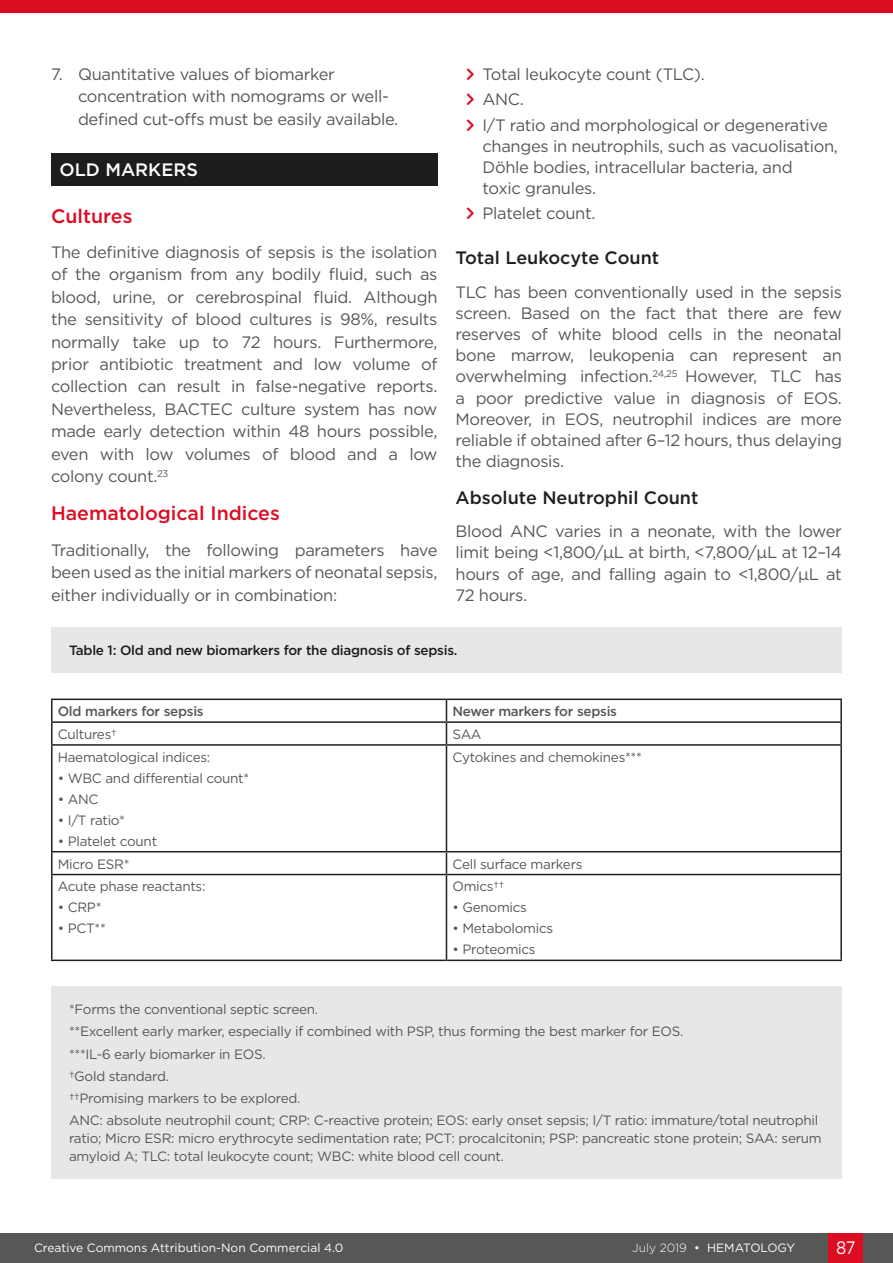
<style>
.page{position:relative;width:893px;height:1263px;background:#fff}
.page>*{position:absolute;margin:0;border:0;box-sizing:border-box;transform-origin:0 0}
.H2__Heading_2{font:500 19.5px "Gotham";color:#dc0c23}
.H3__Heading_3{font:500 18px "Gotham";color:#231f20}
.H1__Heading_1{font:500 18px "Gotham";color:#fff}
.t1{font:18px "Gotham";color:#fff;scale:.9 1}
.Body_Text{font:16.5px/22.5px "Gotham";letter-spacing:-.02em;color:#575756;text-align:justify}
.Figure_Table_Box_Des{font:13.5px/18px "Gotham";letter-spacing:-.02em;color:#575756}
.Body_Text-2{font:13.5px "Gotham";letter-spacing:-.02em;color:#575756}
.t2{font:500 13.5px "Gotham";letter-spacing:-.02em;color:#1d1d1d}
.Body_Text-3{font:500 13.5px "Gotham";letter-spacing:-.02em;color:#575756}
.t3{font:12px "Gotham";color:#fff}
.s1{font-family:"Quicksand";font-weight:700;color:#dc0c23}
.s2{font-weight:300}
</style>
<div class="page">
<div style="left:0;top:1233px;width:893px;height:30px;background:#575756"></div>
<div style="left:829px;top:1233px;width:34px;height:30px;background:#dc0c23"></div>
<div style="left:51px;top:153px;width:386px;height:33px;background:#1d1d1d"></div>
<div style="left:0;top:0;width:893px;height:13px;background:#dc0c23"></div>
<div style="left:51px;top:628px;width:791px;height:45px;background:#e6e7e9"></div>
<hr style="left:51px;top:698px;width:395px;height:2px;background:#231f20">
<hr style="left:51px;top:700px;width:2px;height:21px;background:#231f20">
<hr style="left:446px;top:698px;width:396px;height:2px;background:#231f20">
<hr style="left:840px;top:700px;width:2px;height:21px;background:#231f20">
<hr style="left:51px;top:721px;width:395px;height:2px;background:#231f20">
<hr style="left:51px;top:723px;width:2px;height:21px;background:#231f20">
<hr style="left:446px;top:721px;width:396px;height:2px;background:#231f20">
<svg style="left:446px;top:700px;width:1px;height:44px"></svg>
<hr style="left:840px;top:723px;width:2px;height:21px;background:#231f20">
<hr style="left:51px;top:744px;width:395px;height:2px;background:#231f20">
<hr style="left:51px;top:746px;width:2px;height:105px;background:#231f20">
<hr style="left:446px;top:744px;width:396px;height:2px;background:#231f20">
<hr style="left:446px;top:746px;width:1px;height:105px;background:#231f20">
<hr style="left:840px;top:746px;width:2px;height:105px;background:#231f20">
<hr style="left:51px;top:851px;width:395px;height:1px;background:#231f20">
<hr style="left:51px;top:852px;width:2px;height:22px;background:#231f20">
<hr style="left:446px;top:851px;width:396px;height:1px;background:#231f20">
<svg style="left:446px;top:852px;width:1px;height:22px"></svg>
<hr style="left:840px;top:852px;width:2px;height:22px;background:#231f20">
<hr style="left:51px;top:874px;width:395px;height:1px;background:#231f20">
<hr style="left:51px;top:875px;width:2px;height:84px;background:#231f20">
<hr style="left:446px;top:874px;width:396px;height:1px;background:#231f20">
<hr style="left:446px;top:875px;width:1px;height:84px;background:#231f20">
<hr style="left:840px;top:875px;width:2px;height:84px;background:#231f20">
<hr style="left:51px;top:959px;width:395px;height:2px;background:#231f20">
<hr style="left:446px;top:959px;width:396px;height:2px;background:#231f20">
<div style="left:51px;top:986px;width:791px;height:193px;background:#e6e7e9"></div>
<p class="Body_Text" style="left:78px;top:63px;width:322px;text-align:left;text-indent:-27px">7. Quantitative values of biomarker concentration with nomograms or well&shy;defined cut-offs must be easily available.</p>
<p class="H1__Heading_1" style="left:60px;top:158px;width:140px">OLD MARKERS</p>
<p class="H2__Heading_2" style="left:51px;top:203px;width:83px">Cultures</p>
<p class="Body_Text" style="left:51px;top:240px;width:388px">The definitive diagnosis of sepsis is the isolation of the organism from any bodily fluid, such as blood, urine, or cerebrospinal fluid. Although the sensitivity of blood cultures is 98%, results normally take up to 72 hours. Furthermore, prior antibiotic treatment and low volume of collection can result in false-negative reports.<br>Nevertheless, BACTEC culture system has now made early detection within 48 hours possible, even with low volumes of blood and a low colony count.<sup>23</sup></p>
<p class="H2__Heading_2" style="left:51px;top:501px;width:230px">Haematological Indices</p>
<p class="Body_Text" style="left:51px;top:538px;width:388px">Traditionally, the following parameters have been used as the initial markers of neonatal sepsis, either individually or in combination:</p>
<p class="Body_Text" style="left:465px;top:63px;width:241px"><span class="s1">&gt;</span> Total leukocyte count (TLC).</p>
<p class="Body_Text" style="left:465px;top:88px;width:60px"><span class="s1">&gt;</span> ANC.</p>
<p class="Body_Text" style="left:482px;top:114px;width:357px;line-height:21px;text-align:left;text-indent:-17px"><span class="s1">&gt;</span> I/T ratio and morphological or degenerative changes in neutrophils, such as vacuolisation, Döhle bodies, intracellular bacteria, and<br>toxic granules.</p>
<p class="Body_Text" style="left:465px;top:202px;width:131px"><span class="s1">&gt;</span> Platelet count.</p>
<p class="H3__Heading_3" style="left:455px;top:246px;width:205px">Total Leukocyte Count</p>
<p class="Body_Text" style="left:455px;top:282px;width:388px;line-height:21px">TLC has been conventionally used in the sepsis screen. Based on the fact that there are few reserves of white blood cells in the neonatal bone marrow, leukopenia can represent an overwhelming infection.<sup>24,25</sup> However, TLC has a poor predictive value in diagnosis of EOS.<br>Moreover, in EOS, neutrophil indices are more reliable if obtained after 6–12 hours, thus delaying the diagnosis.</p>
<p class="H3__Heading_3" style="left:455px;top:485px;width:245px">Absolute Neutrophil Count</p>
<p class="Body_Text" style="left:455px;top:521px;width:388px;line-height:21px">Blood ANC varies in a neonate, with the lower limit being &lt;1,800/µL at birth, &lt;7,800/µL at 12–14 hours of age, and falling again to &lt;1,800/µL at 72 hours.</p>
<p class="t2" style="left:69px;top:641px;width:390px">Table 1: Old and new biomarkers for the diagnosis of sepsis.</p>
<p class="Body_Text-3" style="left:58px;top:702px;width:147px">Old markers for sepsis</p>
<p class="Body_Text-3" style="left:452px;top:702px;width:166px">Newer markers for sepsis</p>
<p class="Body_Text-2" style="left:58px;top:725px;width:60px">Cultures†</p>
<p class="Body_Text-2" style="left:452px;top:725px;width:30px">SAA</p>
<p class="Body_Text-2" style="left:58px;top:748px;width:154px">Haematological indices:</p>
<p class="Body_Text-2" style="left:58px;top:769px;width:193px">• WBC and differential count*</p>
<p class="Body_Text-2" style="left:58px;top:790px;width:42px">• ANC</p>
<p class="Body_Text-2" style="left:58px;top:811px;width:69px">• I/T ratio*</p>
<p class="Body_Text-2" style="left:58px;top:832px;width:101px">• Platelet count</p>
<p class="Body_Text-2" style="left:452px;top:748px;width:191px">Cytokines and chemokines***</p>
<p class="Body_Text-2" style="left:58px;top:855px;width:73px">Micro ESR*</p>
<p class="Body_Text-2" style="left:452px;top:855px;width:132px">Cell surface markers</p>
<p class="Body_Text-2" style="left:58px;top:878px;width:149px">Acute phase reactants:</p>
<p class="Body_Text-2" style="left:58px;top:899px;width:45px">• CRP*</p>
<p class="Body_Text-2" style="left:58px;top:920px;width:50px">• PCT**</p>
<p class="Body_Text-2" style="left:452px;top:878px;width:53px">Omics††</p>
<p class="Body_Text-2" style="left:452px;top:899px;width:76px">• Genomics</p>
<p class="Body_Text-2" style="left:452px;top:920px;width:102px">• Metabolomics</p>
<p class="Body_Text-2" style="left:452px;top:941px;width:85px">• Proteomics</p>
<p class="Figure_Table_Box_Des" style="left:69px;top:1000px;width:251px">*Forms the conventional septic screen.</p>
<p class="Figure_Table_Box_Des" style="left:69px;top:1022px;width:616px">**Excellent early marker, especially if combined with PSP, thus forming the best marker for EOS.</p>
<p class="Figure_Table_Box_Des" style="left:69px;top:1044px;width:198px">***IL-6 early biomarker in EOS.</p>
<p class="Figure_Table_Box_Des" style="left:69px;top:1067px;width:102px">†Gold standard.</p>
<p class="Figure_Table_Box_Des" style="left:69px;top:1089px;width:233px">††Promising markers to be explored.</p>
<p class="Figure_Table_Box_Des" style="left:69px;top:1111px;width:754px">ANC: absolute neutrophil count; CRP: C-reactive protein; EOS: early onset sepsis; I/T ratio: immature/total neutrophil ratio; Micro ESR: micro erythrocyte sedimentation rate; PCT: procalcitonin; PSP: pancreatic stone protein; SAA: serum amyloid A; TLC: total leukocyte count; WBC: white blood cell count.</p>
<p class="t3" style="left:34px;top:1240px;width:311px">Creative Commons Attribution-Non Commercial 4.0</p>
<p class="t3" style="left:632px;top:1240px;width:165px"><span class="s2">July 2019</span> • HEMATOLOGY</p>
<p class="t1" style="left:836px;top:1236px;width:23px">87</p>
</div>
